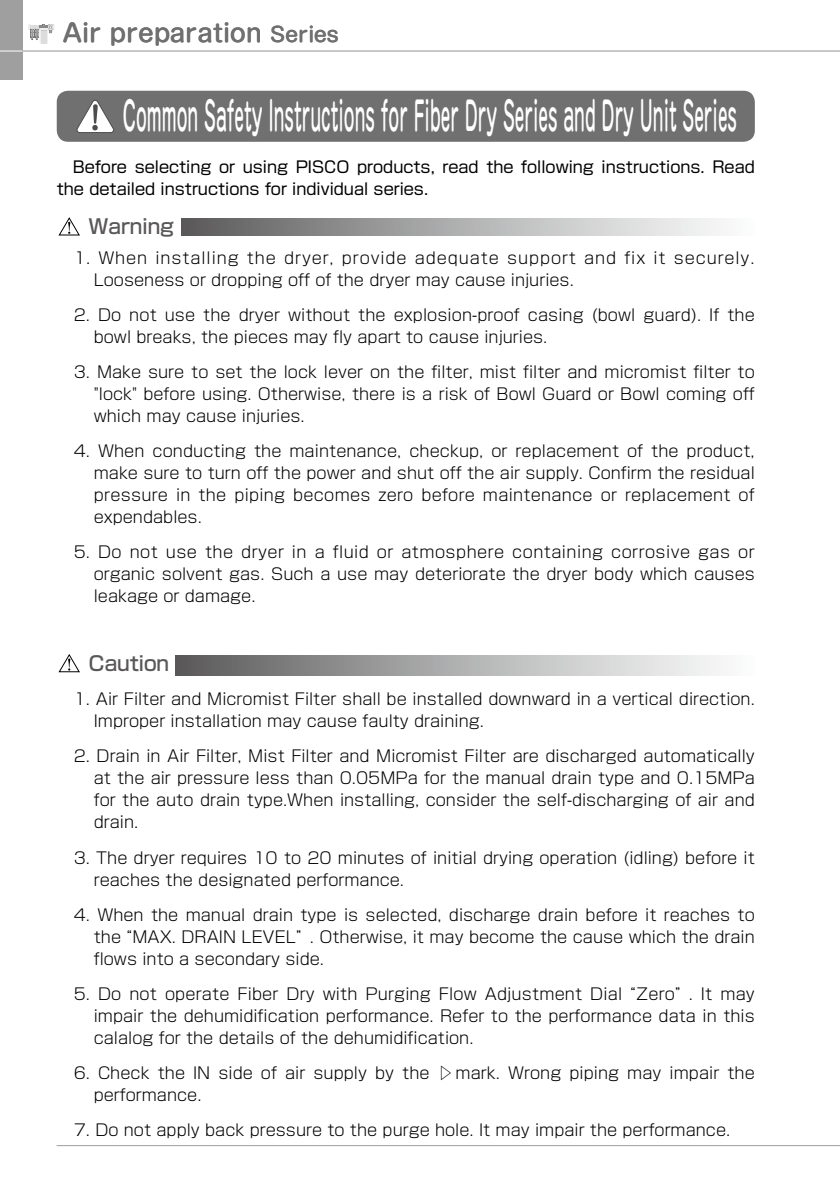
<style>
.page{position:relative;width:840px;height:1191px;background:#fff}
.page>*{position:absolute;margin:0;border:0;box-sizing:border-box;transform-origin:0 0}
.t1{font:500 40px "Jun 34 Pro";color:#fff;scale:.43 1}
.t2{font:500 24px "Shin M Go Pr 6";color:#717071}
.t3{font:500 20px "Shin Go Pr 6";color:#595757}
.t4{font:300 16px/22px "Shin Go Pr 6";color:#000;text-align:justify}
.t5{font:16px/22px "Shin Go Pr 6";color:#000}
.t6{font:300 16px/22px "Shin Go Pr 6";letter-spacing:.055em;color:#000}
.s1{font-size:20px}
</style>
<div class="page">
<div style="left:0;top:0;width:23px;height:79px;background:#9f9fa0"></div>
<svg style="left:0;top:51px;width:23px;height:1px"></svg>
<svg style="left:29px;top:24px;width:25px;height:19px"></svg>
<hr style="left:23px;top:51px;width:816px;height:1px;background:#9f9fa0">
<hr style="left:57px;top:1145px;width:782px;height:1px;background:#9f9fa0">
<svg style="left:59px;top:217px;width:21px;height:18px"></svg>
<div style="left:181px;top:218px;width:573px;height:17px;background:linear-gradient(to right,#5e5d5e,#fff)"></div>
<svg style="left:59px;top:654px;width:21px;height:18px"></svg>
<div style="left:176px;top:655px;width:578px;height:20px;background:linear-gradient(to right,#5e5d5e,#fff)"></div>
<div style="left:57px;top:91px;width:697px;height:51px;background:#717071;border-radius:11px"></div>
<svg style="left:76px;top:100px;width:38px;height:33px"></svg>
<h2 class="t2" style="left:63px;top:14px;width:277px">Air preparation <span class="s1">Series</span></h2>
<h1 class="t1" style="left:123px;top:84px;width:1428px">Common Safety Instructions for Fiber Dry Series and Dry Unit Series</h1>
<p class="t5" style="left:57px;top:155px;width:699px">　Before selecting or using PISCO products, read the following instructions. Read the detailed instructions for individual series.</p>
<p class="t3" style="left:88px;top:210px;width:87px">Warning</p>
<p class="t6" style="left:94px;top:245px;width:662px;text-indent:-20px">1. When installing the dryer, provide adequate support and fix it securely.<br>Looseness or dropping off of the dryer may cause injuries.</p>
<p class="t4" style="left:94px;top:302px;width:662px;text-indent:-20px">2. Do not use the dryer without the explosion-proof casing (bowl guard). If the bowl breaks, the pieces may fly apart to cause injuries.</p>
<p class="t4" style="left:94px;top:359px;width:662px;text-indent:-20px">3. Make sure to set the lock lever on the filter, mist filter and micromist filter to "lock" before using. Otherwise, there is a risk of Bowl Guard or Bowl coming off which may cause injuries.</p>
<p class="t4" style="left:94px;top:438px;width:662px;text-indent:-20px">4. When conducting the maintenance, checkup, or replacement of the product, make sure to turn off the power and shut off the air supply. Confirm the residual pressure in the piping becomes zero before maintenance or replacement of expendables.</p>
<p class="t4" style="left:94px;top:539px;width:662px;text-indent:-20px">5. Do not use the dryer in a fluid or atmosphere containing corrosive gas or organic solvent gas. Such a use may deteriorate the dryer body which causes leakage or damage.</p>
<p class="t3" style="left:88px;top:646px;width:82px">Caution</p>
<p class="t4" style="left:94px;top:687px;width:662px;text-indent:-20px">1. Air Filter and Micromist Filter shall be installed downward in a vertical direction.<br>Improper installation may cause faulty draining.</p>
<p class="t4" style="left:94px;top:744px;width:662px;text-indent:-20px">2. Drain in Air Filter, Mist Filter and Micromist Filter are discharged automatically at the air pressure less than 0.05MPa for the manual drain type and 0.15MPa for the auto drain type.When installing, consider the self-discharging of air and drain.</p>
<p class="t4" style="left:94px;top:845px;width:662px;text-indent:-20px">3. The dryer requires 10 to 20 minutes of initial drying operation (idling) before it reaches the designated performance.</p>
<p class="t4" style="left:94px;top:902px;width:662px;text-indent:-20px">4. When the manual drain type is selected, discharge drain before it reaches to the “MAX. DRAIN LEVEL” . Otherwise, it may become the cause which the drain flows into a secondary side.</p>
<p class="t4" style="left:94px;top:981px;width:662px;text-indent:-20px">5. Do not operate Fiber Dry with Purging Flow Adjustment Dial “Zero” . It may impair the dehumidification performance. Refer to the performance data in this calalog for the details of the dehumidification.</p>
<p class="t4" style="left:94px;top:1060px;width:662px;text-indent:-20px">6. Check the IN side of air supply by the ▷mark. Wrong piping may impair the performance.</p>
<p class="t4" style="left:74px;top:1117px;width:657px">7. Do not apply back pressure to the purge hole. It may impair the performance.</p>
</div>
